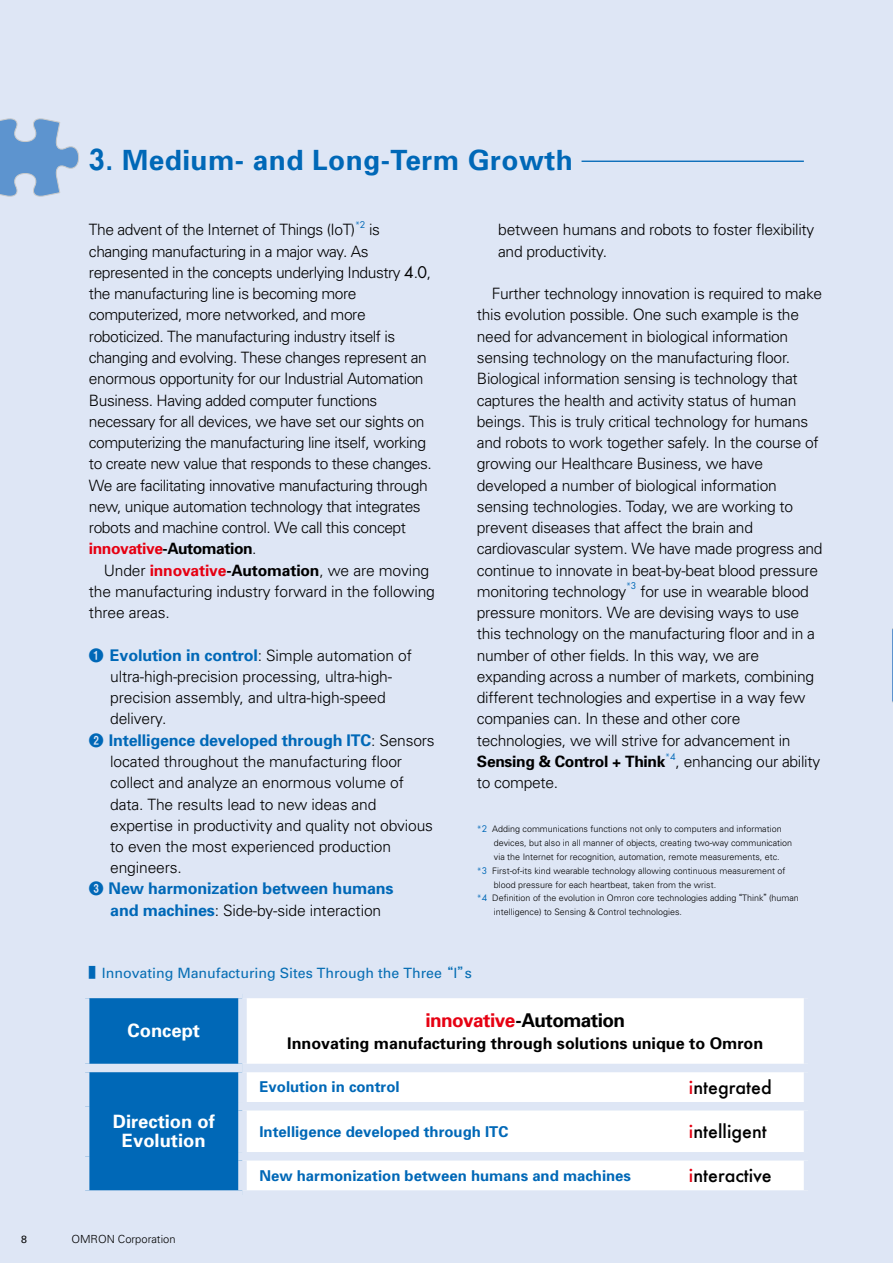
<style>
.page{position:relative;width:893px;height:1263px;background:#dee6f5}
.page>*{position:absolute;margin:0;border:0;box-sizing:border-box;transform-origin:0 0}
.t1{font:700 27.9px "Univers";letter-spacing:.015em;color:#0068b7}
.t2{font:700 18.9px "Univers";letter-spacing:-.03em;color:#000}
.t3{font:700 18.3px/19.2px "Univers";color:#fff;text-align:center}
.t4{font:500 17.85px "Futura";color:#000}
.t5{font:700 16.05px "Univers";letter-spacing:-.01em;color:#0068b7}
.t6{font:700 16.05px "Univers";color:#000}
.t7{font:300 15.6px/21.3px "Univers";letter-spacing:-.02em;color:#000}
.t8{font:700 15.6px "Univers";letter-spacing:-.02em;color:#000}
.t9{font:700 14.85px "Univers";color:#0068b7}
.t10{font:14.1px "Univers";color:#076eb4}
.t11{font:300 11.1px "Univers";color:#000}
.t12{font:10.5px "Univers";color:#000}
.t13{font:300 9.15px "Univers";color:#0068b7}
.t14{font:300 9px "Univers";color:#000}
.s1{font-family:"Futura";font-weight:800}
.s2{font-family:"Futura";font-weight:400}
.s3{font-weight:700;color:#e60012}
.s4{font-weight:700}
.s5{font-family:"Midashi Go Pro MB31";font-weight:400;font-size:14.85px;color:#0068b7}
.s6{font-weight:700;font-size:16.05px;color:#0068b7}
.s7{font-family:"Midashi Go Pro MB31";font-weight:400;font-size:14.85px}
.s8{font-weight:300;font-size:15.6px;color:#000}
.s9{color:#0068b7}
.s10{font-family:"Futura";font-weight:400;color:#0068b7}
.s11{font-family:"Gothic BBB Pro";font-weight:500;font-size:8.55px}
.s12{font-family:"Gothic MB101 Pro De";font-weight:700;font-size:14.85px;color:#0068b7}
.s13{font-family:"Gothic MB101 Pro";font-weight:500;font-size:13.5px}
.s14{color:#e60012}
</style>
<div class="page">
<hr style="left:581px;top:161px;width:223px;height:1px;background:#0068b7">
<svg style="left:0;top:118px;width:79px;height:79px"></svg>
<svg style="left:892px;top:628px;width:1px;height:75px"></svg>
<div style="left:89px;top:998px;width:149px;height:192px;background:#0068b7"></div>
<div style="left:247px;top:998px;width:557px;height:192px;background:#fff"></div>
<div style="left:81px;top:1064px;width:161px;height:8px;background:#dee6f5"></div>
<div style="left:242px;top:1064px;width:430px;height:8px;background:#dee6f5"></div>
<div style="left:672px;top:1064px;width:140px;height:8px;background:#dee6f5"></div>
<div style="left:238px;top:1102px;width:434px;height:8px;background:#dee6f5"></div>
<div style="left:672px;top:1102px;width:140px;height:8px;background:#dee6f5"></div>
<div style="left:238px;top:1152px;width:434px;height:8px;background:#dee6f5"></div>
<div style="left:672px;top:1152px;width:140px;height:8px;background:#dee6f5"></div>
<h1 class="t1" style="left:89px;top:143px;width:485px"><span class="s1">3</span>. Medium- and Long-Term Growth</h1>
<p class="t7" style="left:89px;top:219px;width:268px">The advent of the Internet of Things (IoT)</p>
<p class="t13" style="left:355px;top:219px;width:12px">*<span class="s2">2</span></p>
<p class="t7" style="left:369px;top:219px;width:12px">is</p>
<p class="t7" style="left:89px;top:240px;width:344px">changing manufacturing in a major way. As represented in the concepts underlying Industry <span class="s2">4</span>.<span class="s2">0</span>, the manufacturing line is becoming more computerized, more networked, and more roboticized. The manufacturing industry itself is changing and evolving. These changes represent an enormous opportunity for our Industrial Automation Business. Having added computer functions necessary for all devices, we have set our sights on computerizing the manufacturing line itself, working to create new value that responds to these changes.<br>We are facilitating innovative manufacturing through new, unique automation technology that integrates robots and machine control. We call this concept <span class="s3">innovative</span><span class="s4">-Automation</span>.</p>
<p class="t7" style="left:89px;top:559px;width:347px;text-indent:15px">Under <span class="s3">innovative</span><span class="s4">-Automation</span>, we are moving the manufacturing industry forward in the following three areas.</p>
<p class="t7" style="left:110px;top:644px;width:303px;text-indent:-21px"><span class="s5">❶</span> <span class="s6">Evolution in control</span>: Simple automation of ultra-high-precision processing, ultra-high&shy;precision assembly, and ultra-high-speed delivery.</p>
<p class="t5" style="left:89px;top:729px;width:347px"><span class="s7">❷</span> Intelligence developed through ITC<span class="s8">: Sensors</span></p>
<p class="t7" style="left:110px;top:750px;width:324px">located throughout the manufacturing floor collect and analyze an enormous volume of data. The results lead to new ideas and expertise in productivity and quality not obvious to even the most experienced production engineers.</p>
<p class="t5" style="left:89px;top:878px;width:306px"><span class="s7">❸</span> New harmonization between humans</p>
<p class="t7" style="left:110px;top:899px;width:272px"><span class="s6">and machines</span>: Side-by-side interaction</p>
<p class="t7" style="left:498px;top:219px;width:318px">between humans and robots to foster flexibility and productivity.</p>
<p class="t7" style="left:477px;top:283px;width:347px;text-indent:15px">Further technology innovation is required to make this evolution possible. One such example is the need for advancement in biological information sensing technology on the manufacturing floor.<br>Biological information sensing is technology that captures the health and activity status of human beings. This is truly critical technology for humans and robots to work together safely. In the course of growing our Healthcare Business, we have developed a number of biological information sensing technologies. Today, we are working to prevent diseases that affect the brain and cardiovascular system. We have made progress and continue to innovate in beat-by-beat blood pressure monitoring technology</p>
<p class="t13" style="left:626px;top:581px;width:12px">*<span class="s2">3</span></p>
<p class="t7" style="left:477px;top:580px;width:340px;text-indent:164px">for use in wearable blood pressure monitors. We are devising ways to use this technology on the manufacturing floor and in a number of other fields. In this way, we are expanding across a number of markets, combining different technologies and expertise in a way few companies can. In these and other core technologies, we will strive for advancement in</p>
<p class="t8" style="left:477px;top:751px;width:190px">Sensing &amp; Control + Think</p>
<p class="t13" style="left:665px;top:751px;width:12px">*<span class="s2">4</span></p>
<p class="t7" style="left:676px;top:750px;width:146px">, enhancing our ability</p>
<p class="t7" style="left:477px;top:772px;width:83px">to compete.</p>
<p class="t14" style="left:477px;top:824px;width:306px"><span class="s9">*</span><span class="s10">2</span> Adding communications functions not only to computers and information</p>
<p class="t14" style="left:494px;top:837px;width:300px">devices, but also in all manner of objects, creating two-way communication</p>
<p class="t14" style="left:494px;top:851px;width:287px">via the Internet for recognition, automation, remote measurements, etc.</p>
<p class="t14" style="left:477px;top:865px;width:310px"><span class="s9">*</span><span class="s10">3</span> First-of-its kind wearable technology allowing continuous measurement of</p>
<p class="t14" style="left:494px;top:879px;width:224px">blood pressure for each heartbeat, taken from the wrist.</p>
<p class="t14" style="left:477px;top:893px;width:323px"><span class="s9">*</span><span class="s10">4</span> Definition of the evolution in Omron core technologies adding <span class="s11">“</span>Think<span class="s11">”</span>(human</p>
<p class="t14" style="left:494px;top:907px;width:190px">intelligence) to Sensing &amp; Control technologies.</p>
<p class="t10" style="left:88px;top:964px;width:385px"><span class="s12">■</span> Innovating Manufacturing Sites Through the Three <span class="s13">“</span>I<span class="s13">”</span>s</p>
<p class="t3" style="left:128px;top:1021px;width:74px">Concept</p>
<p class="t3" style="left:113px;top:1111px;width:104px">Direction of<br>Evolution</p>
<p class="t12" style="left:21px;top:1232px;width:7px">8</p>
<p class="t11" style="left:71px;top:1232px;width:106px">OMRON Corporation</p>
<p class="t2" style="left:425px;top:1008px;width:201px"><span class="s14">innovative</span>-Automation</p>
<p class="t6" style="left:287px;top:1033px;width:477px">Innovating manufacturing through solutions unique to Omron</p>
<p class="t9" style="left:259px;top:1077px;width:142px">Evolution in control</p>
<p class="t4" style="left:689px;top:1075px;width:84px"><span class="s14">i</span>ntegrated</p>
<p class="t9" style="left:259px;top:1122px;width:250px">Intelligence developed through ITC</p>
<p class="t4" style="left:689px;top:1119px;width:79px"><span class="s14">i</span>ntelligent</p>
<p class="t9" style="left:259px;top:1166px;width:373px">New harmonization between humans and machines</p>
<p class="t4" style="left:689px;top:1163px;width:84px"><span class="s14">i</span>nteractive</p>
</div>
